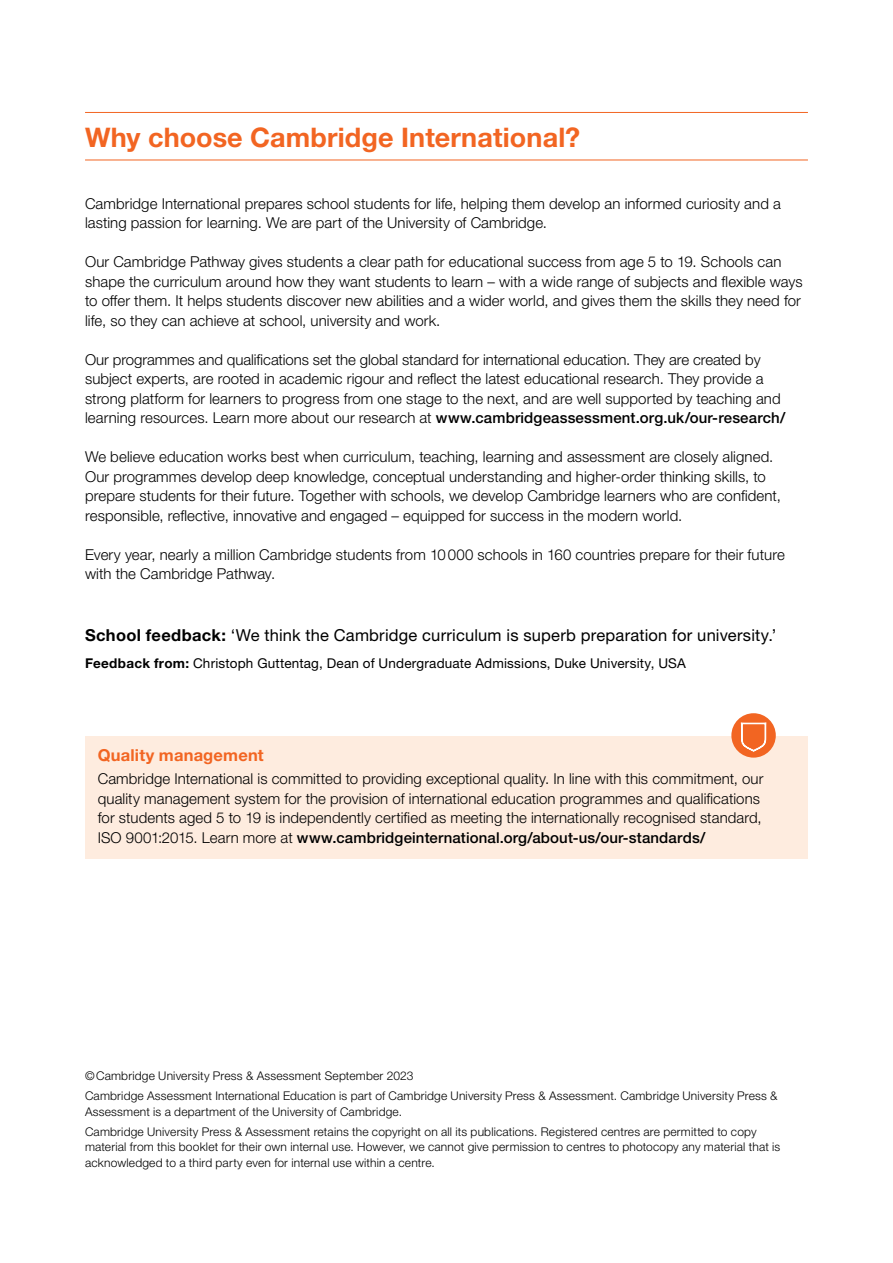
<style>
.page{position:relative;width:893px;height:1263px;background:#fff}
.page>*{position:absolute;margin:0;border:0;box-sizing:border-box;transform-origin:0 0}
.H1_Section_header{font:700 27px "Helvetica Neue LTW1 G";letter-spacing:.005em;color:#f26522}
.Quote_style{font:16.5px "Helvetica Neue LTW1 G";letter-spacing:.01em;color:#000}
.Icon_box_heading{font:700 16.5px "Helvetica Neue LTW1 G";letter-spacing:.01em;color:#f26522}
.Body_text{font:300 15px/19.5px "Helvetica Neue LTW1 G";letter-spacing:.005em;color:#000}
.Quote_source{font:13.5px "Helvetica Neue LTW1 G";letter-spacing:.015em;color:#000}
.Imprint_text{font:300 12px/15.8px "Helvetica Neue LTW1 G";letter-spacing:.015em;color:#000}
.s1{font-weight:500}
.s2{font-weight:700}
</style>
<div class="page">
<hr style="left:85px;top:112px;width:723px;height:1px;background:#f26522">
<hr style="left:85px;top:160px;width:723px;height:1px;background:#f26522">
<div style="left:85px;top:736px;width:723px;height:122px;background:#feecdf"></div>
<div style="left:731px;top:713px;width:45px;height:45px;background:#f26522;border-radius:50%"></div>
<svg style="left:741px;top:722px;width:25px;height:30px"></svg>
<h1 class="H1_Section_header" style="left:85px;top:121px;width:496px">Why choose Cambridge International?</h1>
<p class="Body_text" style="left:85px;top:194px;width:697px">Cambridge International prepares school students for life, helping them develop an informed curiosity and a lasting passion for learning. We are part of the University of Cambridge.</p>
<p class="Body_text" style="left:85px;top:252px;width:719px">Our Cambridge Pathway gives students a clear path for educational success from age 5 to 19. Schools can shape the curriculum around how they want students to learn – with a wide range of subjects and flexible ways to offer them. It helps students discover new abilities and a wider world, and gives them the skills they need for life, so they can achieve at school, university and work.</p>
<p class="Body_text" style="left:85px;top:350px;width:702px">Our programmes and qualifications set the global standard for international education. They are created by subject experts, are rooted in academic rigour and reflect the latest educational research. They provide a strong platform for learners to progress from one stage to the next, and are well supported by teaching and learning resources. Learn more about our research at <span class="s1">www.cambridgeassessment.org.uk/our-research/</span></p>
<p class="Body_text" style="left:85px;top:447px;width:697px">We believe education works best when curriculum, teaching, learning and assessment are closely aligned.<br>Our programmes develop deep knowledge, conceptual understanding and higher-order thinking skills, to prepare students for their future. Together with schools, we develop Cambridge learners who are confident, responsible, reflective, innovative and engaged – equipped for success in the modern world.</p>
<p class="Body_text" style="left:85px;top:545px;width:701px">Every year, nearly a million Cambridge students from 10000 schools in 160 countries prepare for their future with the Cambridge Pathway.</p>
<p class="Quote_style" style="left:85px;top:625px;width:693px"><span class="s2">School feedback:</span> ‘We think the Cambridge curriculum is superb preparation for university.’</p>
<p class="Quote_source" style="left:85px;top:654px;width:602px"><span class="s2">Feedback from:</span> Christoph Guttentag, Dean of Undergraduate Admissions, Duke University, USA</p>
<p class="Icon_box_heading" style="left:98px;top:744px;width:167px">Quality management</p>
<p class="Body_text" style="left:98px;top:769px;width:667px">Cambridge International is committed to providing exceptional quality. In line with this commitment, our quality management system for the provision of international education programmes and qualifications for students aged 5 to 19 is independently certified as meeting the internationally recognised standard, ISO 9001:2015. Learn more at <span class="s1">www.cambridgeinternational.org/about-us/our-standards/</span></p>
<p class="Imprint_text" style="left:85px;top:1067px;width:330px">©Cambridge University Press &amp; Assessment September 2023</p>
<p class="Imprint_text" style="left:85px;top:1087px;width:694px">Cambridge Assessment International Education is part of Cambridge University Press &amp; Assessment. Cambridge University Press &amp;<br>Assessment is a department of the University of Cambridge.</p>
<p class="Imprint_text" style="left:85px;top:1123px;width:697px">Cambridge University Press &amp; Assessment retains the copyright on all its publications. Registered centres are permitted to copy material from this booklet for their own internal use. However, we cannot give permission to centres to photocopy any material that is acknowledged to a third party even for internal use within a centre.</p>
</div>
